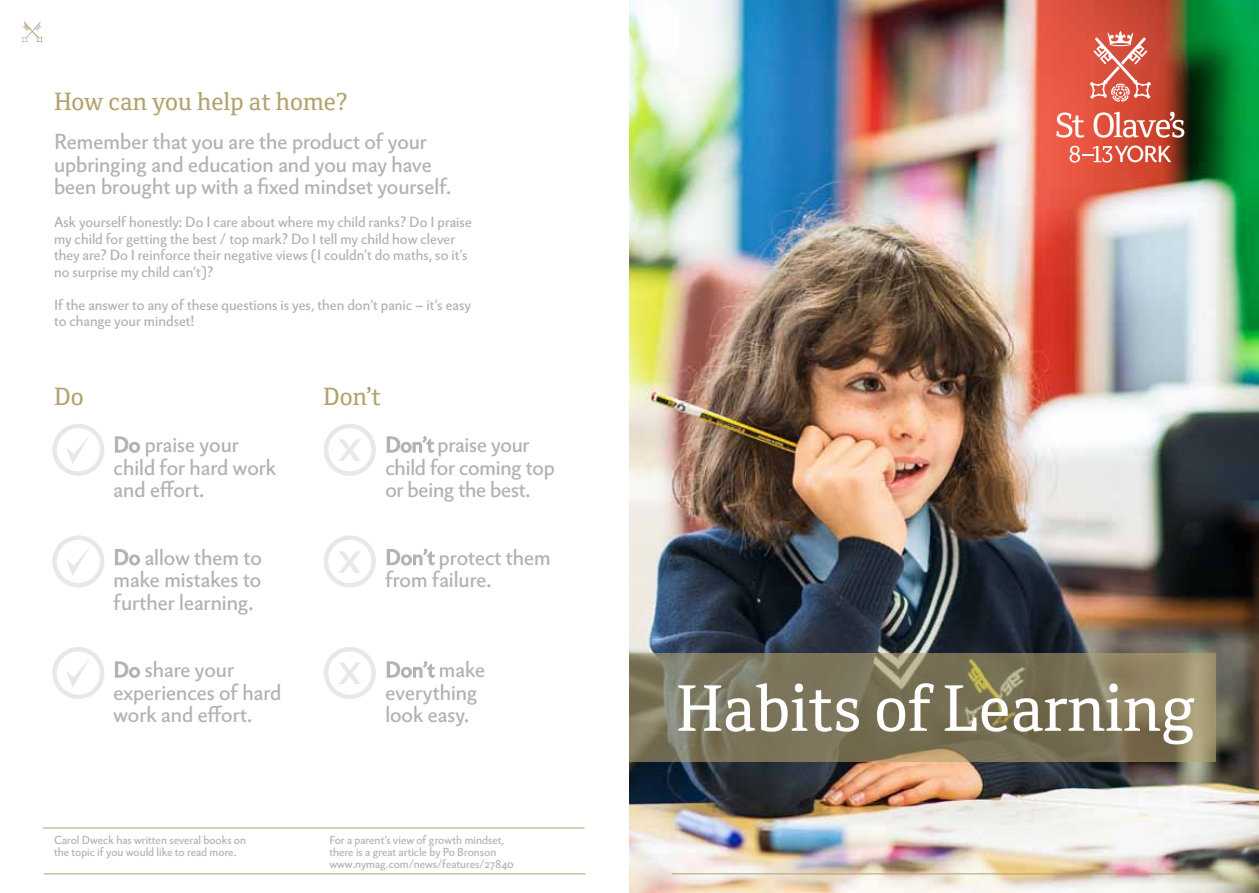
<style>
.page{position:relative;width:1259px;height:893px;background:#fff}
.page>*{position:absolute;margin:0;border:0;box-sizing:border-box;transform-origin:0 0}
.t1{font:63px "Cordale";color:#fff}
.t2{font:47.7px "Berling Nova Sans Pro";color:#e8e8e8}
.t3{font:24px "Cordale";color:#b3a16e}
.t4{font:21px/22.5px "Berling Nova Sans Pro";color:#b2b2b2}
.t5{font:14.25px/16.5px "Berling Nova Sans Pro";color:#b2b2b2}
.t6{font:11.25px/12px "Berling Nova Sans Pro";color:#b2b2b2}
</style>
<div class="page">
<svg style="left:115px;top:436px;width:25px;height:17px"></svg>
<svg style="left:115px;top:549px;width:25px;height:16px"></svg>
<svg style="left:115px;top:661px;width:25px;height:17px"></svg>
<svg style="left:387px;top:436px;width:48px;height:17px"></svg>
<svg style="left:387px;top:548px;width:49px;height:17px"></svg>
<svg style="left:387px;top:661px;width:49px;height:17px"></svg>
<svg style="left:22px;top:22px;width:21px;height:21px"></svg>
<hr style="left:43px;top:828px;width:541px;height:1px;background:#b3a16e">
<hr style="left:44px;top:873px;width:541px;height:1px;background:#b3a16e">
<div style="left:52px;top:424px;width:52px;height:52px;border:4px solid #b2b2b2;border-radius:50%"></div>
<svg style="left:66px;top:436px;width:23px;height:28px"></svg>
<div style="left:52px;top:535px;width:52px;height:52px;border:4px solid #b2b2b2;border-radius:50%"></div>
<svg style="left:66px;top:548px;width:23px;height:28px"></svg>
<div style="left:52px;top:647px;width:52px;height:52px;border:4px solid #b2b2b2;border-radius:50%"></div>
<svg style="left:66px;top:660px;width:23px;height:27px"></svg>
<div style="left:324px;top:424px;width:52px;height:52px;border:4px solid #b2b2b2;border-radius:50%"></div>
<div style="left:324px;top:535px;width:52px;height:52px;border:4px solid #b2b2b2;border-radius:50%"></div>
<div style="left:324px;top:647px;width:52px;height:52px;border:4px solid #b2b2b2;border-radius:50%"></div>
<img style="left:629px;top:0;width:630px;height:893px">
<svg style="left:629px;top:653px;width:587px;height:108px;background:#80785c"></svg>
<hr style="left:672px;top:873px;width:542px;height:1px;background:#b3a16e">
<svg style="left:1056px;top:112px;width:28px;height:26px"></svg>
<svg style="left:1093px;top:112px;width:91px;height:26px"></svg>
<svg style="left:1069px;top:145px;width:102px;height:18px"></svg>
<svg style="left:1089px;top:31px;width:62px;height:71px;background:#df7668"></svg>
<p class="t3" style="left:54px;top:86px;width:295px">How can you help at home?</p>
<p class="t4" style="left:54px;top:129px;width:398px">Remember that you are the product of your upbringing and education and you may have been brought up with a fixed mindset yourself.</p>
<p class="t5" style="left:54px;top:213px;width:419px">Ask yourself honestly: Do I care about where my child ranks? Do I praise my child for getting the best / top mark? Do I tell my child how clever they are? Do I reinforce their negative views (I couldn’t do maths, so it’s no surprise my child can’t)?</p>
<p class="t5" style="left:54px;top:295px;width:418px">If the answer to any of these questions is yes, then don’t panic – it’s easy to change your mindset!</p>
<p class="t3" style="left:54px;top:382px;width:31px">Do</p>
<p class="t3" style="left:323px;top:382px;width:59px">Don’t</p>
<p class="t4" style="left:114px;top:432px;width:164px">Do praise your child for hard work and effort.</p>
<p class="t4" style="left:385px;top:432px;width:171px">Don’t praise your child for coming top or being the best.</p>
<h2 class="t2" style="left:339px;top:409px;width:23px">x</h2>
<p class="t4" style="left:114px;top:544px;width:150px;text-align:justify">Do allow them to make mistakes to further learning.</p>
<p class="t4" style="left:114px;top:657px;width:169px">Do share your experiences of hard work and effort.</p>
<h2 class="t2" style="left:339px;top:520px;width:23px">x</h2>
<p class="t4" style="left:385px;top:544px;width:167px">Don’t protect them from failure.</p>
<h2 class="t2" style="left:339px;top:632px;width:23px">x</h2>
<p class="t4" style="left:385px;top:657px;width:101px">Don’t make everything look easy.</p>
<p class="t6" style="left:54px;top:833px;width:194px">Carol Dweck has written several books on the topic if you would like to read more.</p>
<p class="t6" style="left:329px;top:833px;width:186px">For a parent’s view of growth mindset, there is a great article by Po Bronson www.nymag.com/news/features/27840</p>
<h1 class="t1" style="left:676px;top:670px;width:520px">Habits of Learning</h1>
</div>
